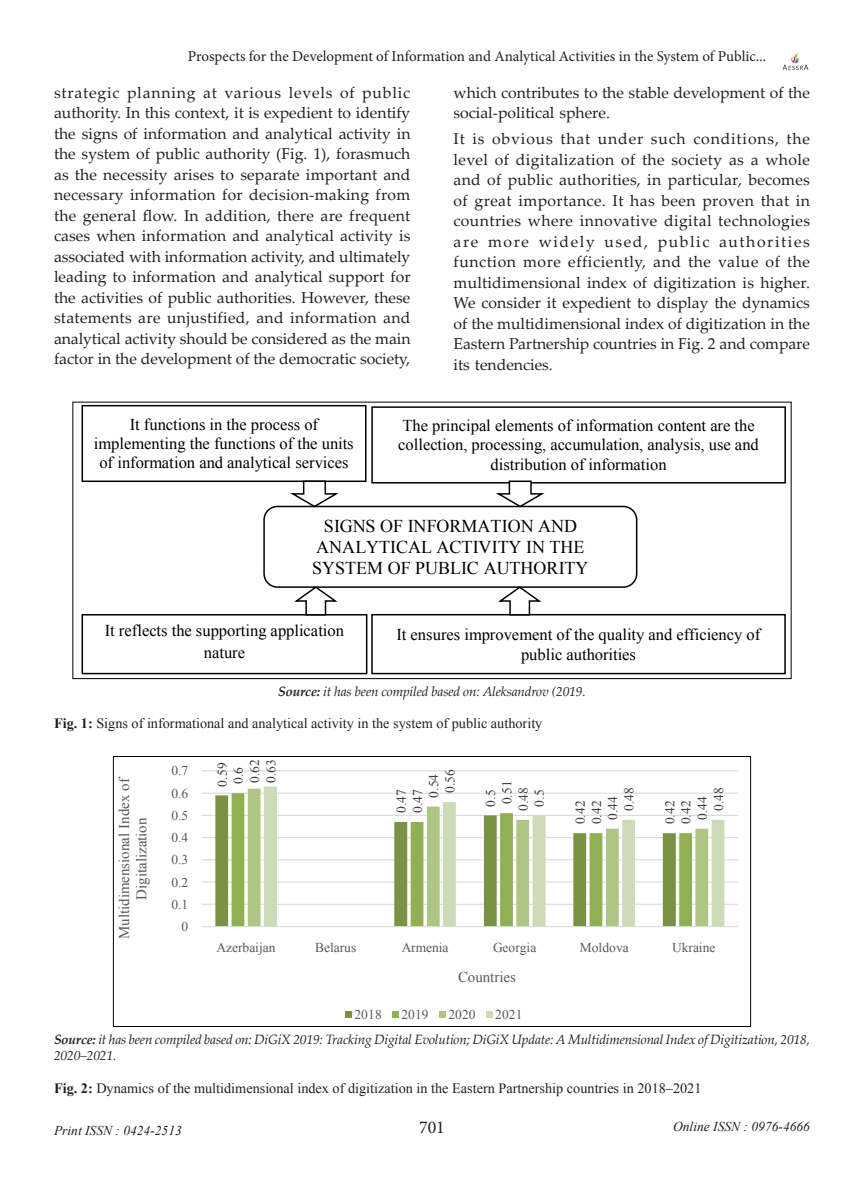
<style>
.page{position:relative;width:864px;height:1188px;background:#fff}
.page>*{position:absolute;margin:0;border:0;box-sizing:border-box;transform-origin:0 0}
.t1{font:18px/20.7px "Times New Roman";color:#000;text-align:center}
.t2{font:18px "Minion Pro";color:#231f20}
.t3{font:16.5px/19.2px "Times New Roman";color:#000;text-align:center}
.Body_Text{font:15.75px/20.5px "Palatino Linotype";letter-spacing:-.005em;color:#231f20;text-align:justify}
.t4{font:15px "Minion Pro";letter-spacing:-.005em;color:#231f20}
.t5{font:15px/17.2px "Times New Roman";color:#595959;text-align:center}
.t6{font:14.25px "Times New Roman";color:#231f20}
.sorce{font:italic 13.5px/16.8px "Palatino Linotype";letter-spacing:-.015em;color:#231f20}
.t7{font:13.5px "Times New Roman";color:#595959}
.t8{font:13.5px "Times New Roman";letter-spacing:.005em;color:#404040}
.t9{font:italic 13.5px "Times New Roman";color:#231f20}
.s1{font-weight:700}
</style>
<div class="page">
<img style="left:782px;top:52px;width:27px;height:19px">
<div style="left:263px;top:506px;width:374px;height:82px;background:#fff;border:2px solid #000;border-radius:13px"></div>
<div style="left:82px;top:405px;width:285px;height:77px;border:2px solid #000"></div>
<div style="left:371px;top:406px;width:415px;height:78px;border:2px solid #000"></div>
<svg style="left:291px;top:480px;width:51px;height:28px"></svg>
<svg style="left:497px;top:480px;width:50px;height:28px"></svg>
<div style="left:371px;top:614px;width:415px;height:60px;border:2px solid #000"></div>
<div style="left:82px;top:614px;width:285px;height:60px;border:2px solid #000"></div>
<svg style="left:294px;top:585px;width:46px;height:31px"></svg>
<svg style="left:498px;top:585px;width:46px;height:31px"></svg>
<svg style="left:201px;top:770px;width:538px;height:248px"></svg>
<div style="left:113px;top:756px;width:638px;height:271px;border:1px solid #000"></div>
<p class="t4" style="left:188px;top:47px;width:580px">Prospects for the Development of Information and Analytical Activities in the System of Public...</p>
<p class="Body_Text" style="left:54px;top:82px;width:358px">strategic planning at various levels of public authority. In this context, it is expedient to identify the signs of information and analytical activity in the system of public authority (Fig. 1), forasmuch as the necessity arises to separate important and necessary information for decision-making from the general flow. In addition, there are frequent cases when information and analytical activity is associated with information activity, and ultimately leading to information and analytical support for the activities of public authorities. However, these statements are unjustified, and information and analytical activity should be considered as the main factor in the development of the democratic society,</p>
<p class="Body_Text" style="left:454px;top:82px;width:358px">which contributes to the stable development of the social-political sphere.</p>
<p class="Body_Text" style="left:454px;top:128px;width:358px">It is obvious that under such conditions, the level of digitalization of the society as a whole and of public authorities, in particular, becomes of great importance. It has been proven that in countries where innovative digital technologies are more widely used, public authorities function more efficiently, and the value of the multidimensional index of digitization is higher.<br>We consider it expedient to display the dynamics of the multidimensional index of digitization in the Eastern Partnership countries in Fig. 2 and compare its tendencies.</p>
<p class="t3" style="left:94px;top:415px;width:261px">It functions in the process of implementing the functions of the units of information and analytical services</p>
<p class="t3" style="left:398px;top:416px;width:362px">The principal elements of information content are the collection, processing, accumulation, analysis, use and distribution of information</p>
<p class="t1" style="left:312px;top:516px;width:278px">SIGNS OF INFORMATION AND<br>ANALYTICAL ACTIVITY IN THE<br>SYSTEM OF PUBLIC AUTHORITY</p>
<p class="t3" style="left:105px;top:619px;width:241px;line-height:21.8px">It reflects the supporting application nature</p>
<p class="sorce" style="left:278px;top:682px;width:309px"><span class="s1">Source:</span> it has been compiled based on: Aleksandrov (2019.</p>
<p class="t6" style="left:54px;top:714px;width:490px"><span class="s1">Fig. 1:</span> Signs of informational and analytical activity in the system of public authority</p>
<p class="t8" style="left:213px;top:787px;width:25px;rotate:-90deg">0.59</p>
<p class="t8" style="left:392px;top:813px;width:25px;rotate:-90deg">0.47</p>
<p class="t8" style="left:482px;top:807px;width:18px;rotate:-90deg">0.5</p>
<p class="t3" style="left:397px;top:625px;width:365px">It ensures improvement of the quality and efficiency of public authorities</p>
<p class="t8" style="left:246px;top:783px;width:25px;rotate:-90deg">0.62</p>
<p class="t8" style="left:262px;top:783px;width:25px;rotate:-90deg">0.63</p>
<p class="t8" style="left:441px;top:793px;width:25px;rotate:-90deg">0.56</p>
<p class="t7" style="left:171px;top:762px;width:18px">0.7</p>
<p class="t8" style="left:229px;top:784px;width:18px;rotate:-90deg">0.6</p>
<p class="t8" style="left:425px;top:798px;width:25px;rotate:-90deg">0.54</p>
<p class="t5" style="left:115px;top:939px;width:164px;rotate:-90deg">Multidimensional Index of<br>Digitalization</p>
<p class="t8" style="left:408px;top:813px;width:25px;rotate:-90deg">0.47</p>
<p class="t8" style="left:498px;top:804px;width:25px;rotate:-90deg">0.51</p>
<p class="t8" style="left:530px;top:807px;width:18px;rotate:-90deg">0.5</p>
<p class="t8" style="left:620px;top:811px;width:25px;rotate:-90deg">0.48</p>
<p class="t8" style="left:709px;top:811px;width:25px;rotate:-90deg">0.48</p>
<p class="t8" style="left:514px;top:811px;width:25px;rotate:-90deg">0.48</p>
<p class="t8" style="left:604px;top:820px;width:25px;rotate:-90deg">0.44</p>
<p class="t8" style="left:693px;top:820px;width:25px;rotate:-90deg">0.44</p>
<p class="t7" style="left:171px;top:784px;width:18px">0.6</p>
<p class="t8" style="left:571px;top:824px;width:25px;rotate:-90deg">0.42</p>
<p class="t8" style="left:661px;top:824px;width:25px;rotate:-90deg">0.42</p>
<p class="t8" style="left:587px;top:824px;width:25px;rotate:-90deg">0.42</p>
<p class="t8" style="left:677px;top:824px;width:25px;rotate:-90deg">0.42</p>
<p class="t7" style="left:171px;top:806px;width:18px">0.5</p>
<p class="t7" style="left:171px;top:828px;width:18px">0.4</p>
<p class="t7" style="left:171px;top:851px;width:18px">0.3</p>
<p class="t7" style="left:171px;top:873px;width:18px">0.2</p>
<p class="t7" style="left:171px;top:895px;width:18px">0.1</p>
<p class="t7" style="left:182px;top:918px;width:8px">0</p>
<p class="t7" style="left:217px;top:939px;width:60px">Azerbaijan</p>
<p class="t7" style="left:315px;top:939px;width:43px">Belarus</p>
<p class="t7" style="left:402px;top:939px;width:48px">Armenia</p>
<p class="t7" style="left:493px;top:939px;width:45px">Georgia</p>
<p class="t7" style="left:580px;top:939px;width:50px">Moldova</p>
<p class="t7" style="left:672px;top:939px;width:45px">Ukraine</p>
<p class="t5" style="left:458px;top:968px;width:59px">Countries</p>
<p class="t7" style="left:354px;top:1005px;width:29px">2018</p>
<p class="t7" style="left:401px;top:1005px;width:29px">2019</p>
<p class="t7" style="left:448px;top:1005px;width:29px">2020</p>
<p class="t7" style="left:495px;top:1005px;width:29px">2021</p>
<p class="sorce" style="left:54px;top:1030px;width:758px"><span class="s1">Source:</span> it has been compiled based on: DiGiX 2019: Tracking Digital Evolution; DiGiX Update: A Multidimensional Index of Digitization, 2018,<br>2020–2021.</p>
<p class="t6" style="left:54px;top:1079px;width:649px"><span class="s1">Fig. 2:</span> Dynamics of the multidimensional index of digitization in the Eastern Partnership countries in 2018–2021</p>
<p class="t9" style="left:54px;top:1121px;width:129px">Print ISSN : 0424-2513</p>
<p class="t2" style="left:419px;top:1116px;width:27px">701</p>
<p class="t9" style="left:673px;top:1117px;width:138px">Online ISSN : 0976-4666</p>
</div>
